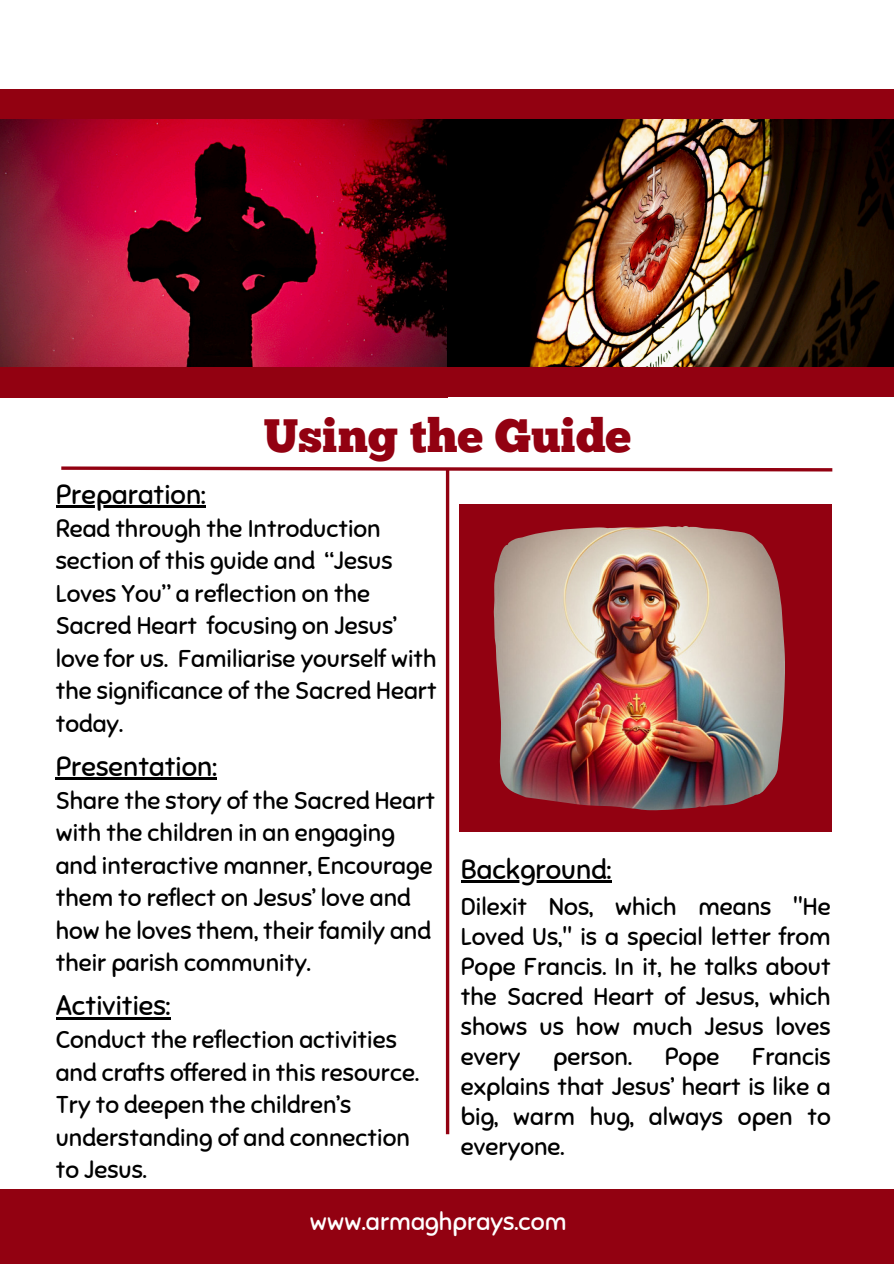
<style>
.page{position:relative;width:894px;height:1264px;background:#fff}
.page>*{position:absolute;margin:0;border:0;box-sizing:border-box;transform-origin:0 0}
.t1{font:46.8px "Chunk Five";color:#920111}
.t2{font:27.3px "Sniglet";color:#000}
.t3{font:24.6px "Sniglet";color:#fff}
.t4{font:24.3px/32.5px "Sniglet";color:#000}
</style>
<div class="page">
<img style="left:447px;top:119px;width:445px;height:248px">
<div style="left:446px;top:89px;width:447px;height:30px;background:#920111"></div>
<img style="left:0;top:119px;width:447px;height:248px">
<div style="left:446px;top:367px;width:447px;height:30px;background:#920111"></div>
<div style="left:0;top:367px;width:447px;height:30px;background:#920111"></div>
<div style="left:0;top:89px;width:447px;height:30px;background:#920111"></div>
<div style="left:459px;top:504px;width:372px;height:328px;background:#920111"></div>
<svg style="left:61px;top:466px;width:772px;height:7px"></svg>
<hr style="left:446px;top:469px;width:3px;height:665px;background:#920111">
<div style="left:0;top:1188px;width:893px;height:75px;background:#920111"></div>
<hr style="left:56px;top:505px;width:149px;height:2px;background:#000">
<hr style="left:56px;top:777px;width:161px;height:2px;background:#000">
<hr style="left:56px;top:1016px;width:114px;height:3px;background:#000">
<hr style="left:460px;top:880px;width:151px;height:2px;background:#000">
<img style="left:493px;top:526px;width:291px;height:284px">
<h1 class="t1" style="left:264px;top:416px;width:368px">Using the Guide</h1>
<p class="t2" style="left:56px;top:477px;width:151px">Preparation:</p>
<p class="t4" style="left:56px;top:512px;width:382px">Read through the Introduction section of this guide and “Jesus<br>Loves You” a reflection on the<br>Sacred Heart focusing on Jesus’ love for us. Familiarise yourself with the significance of the Sacred Heart today.</p>
<p class="t2" style="left:56px;top:749px;width:162px">Presentation:</p>
<p class="t4" style="left:56px;top:784px;width:381px">Share the story of the Sacred Heart with the children in an engaging and interactive manner, Encourage them to reflect on Jesus’ love and how he loves them, their family and their parish community.</p>
<p class="t2" style="left:56px;top:989px;width:116px">Activities:</p>
<p class="t4" style="left:56px;top:1023px;width:365px">Conduct the reflection activities and crafts offered in this resource.<br>Try to deepen the children’s understanding of and connection to Jesus.</p>
<p class="t2" style="left:460px;top:852px;width:152px">Background:</p>
<h2 class="t4" style="left:460px;top:891px;width:371px;line-height:30px;text-align:justify">Dilexit Nos, which means "He Loved Us," is a special letter from Pope Francis. In it, he talks about the Sacred Heart of Jesus, which shows us how much Jesus loves every</h2>
<h2 class="t4" style="left:553px;top:1040px;width:80px">person.</h2>
<h2 class="t4" style="left:664px;top:1040px;width:56px">Pope</h2>
<h2 class="t4" style="left:460px;top:1041px;width:371px;line-height:30px;text-align:justify;text-indent:291px">Francis explains that Jesus’ heart is like a big, warm hug, always open to everyone.</h2>
<p class="t3" style="left:310px;top:1206px;width:258px">www.armaghprays.com</p>
</div>
